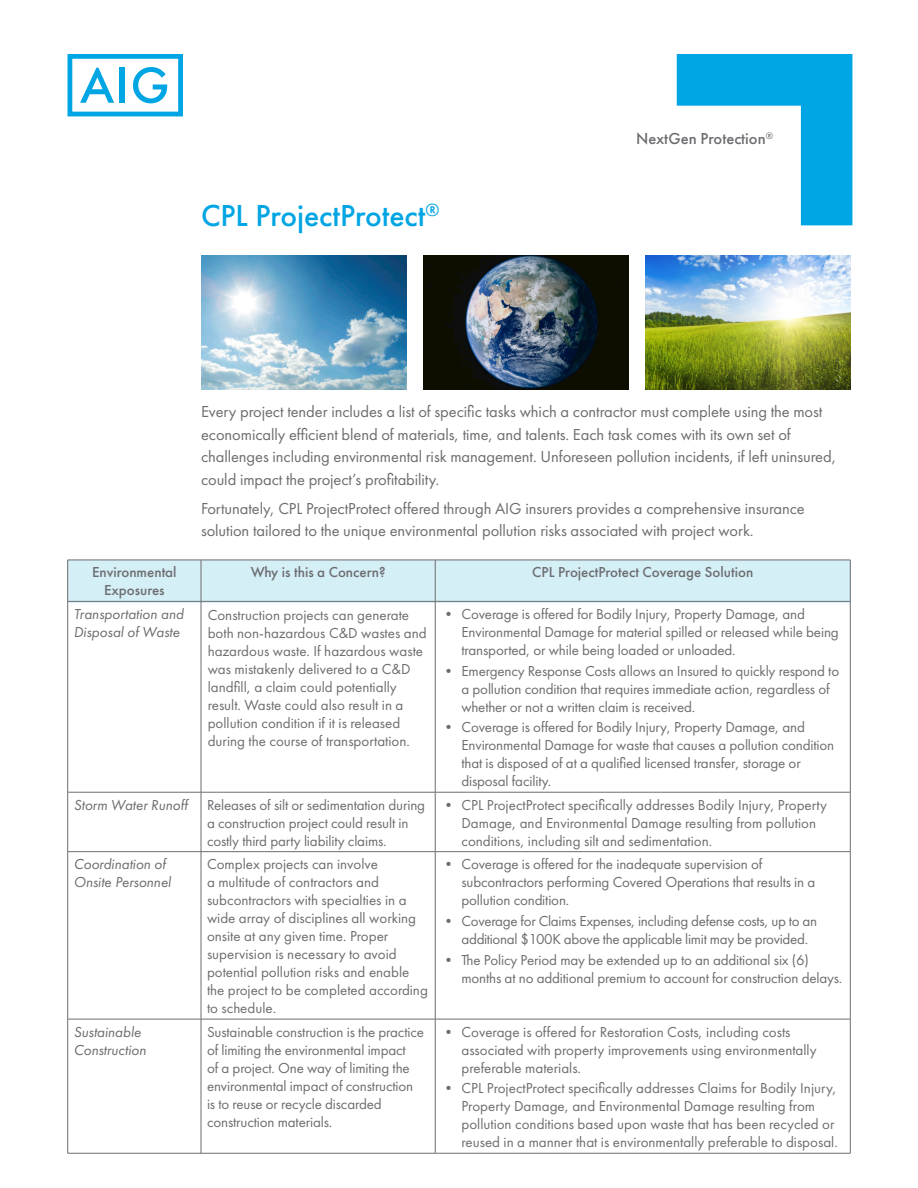
<style>
.page{position:relative;width:918px;height:1188px;background:#fff}
.page>*{position:absolute;margin:0;border:0;box-sizing:border-box;transform-origin:0 0}
.t1{font:500 31.5px "Futura PT";color:#00a5e3}
.t2{font:16.5px/22.5px "Futura PT";letter-spacing:-.005em;color:#6c6d70}
.t3{font:500 16.5px "Futura PT";color:#6c6d70}
.t4{font:15px/18px "Futura PT";letter-spacing:-.01em;color:#6c6d70}
.t5{font:italic 15px/18px "Futura PT";color:#6c6d70}
.t6{font:500 15px/18px "Futura PT";color:#6c6d70;text-align:center}
</style>
<div class="page">
<svg style="left:68px;top:54px;width:115px;height:62px"></svg>
<svg style="left:677px;top:54px;width:175px;height:171px"></svg>
<img style="left:201px;top:255px;width:205px;height:135px">
<img style="left:645px;top:255px;width:205px;height:135px">
<img style="left:424px;top:255px;width:205px;height:135px">
<div style="left:67px;top:560px;width:783px;height:43px;background:#d5eff6"></div>
<hr style="left:68px;top:560px;width:133px;height:1px;background:#6c6d70">
<hr style="left:67px;top:560px;width:1px;height:41px;background:#6c6d70">
<hr style="left:68px;top:601px;width:133px;height:1px;background:#6c6d70">
<hr style="left:201px;top:560px;width:234px;height:1px;background:#6c6d70">
<hr style="left:201px;top:560px;width:1px;height:41px;background:#6c6d70">
<hr style="left:201px;top:601px;width:234px;height:1px;background:#6c6d70">
<hr style="left:435px;top:560px;width:415px;height:1px;background:#6c6d70">
<hr style="left:435px;top:560px;width:1px;height:41px;background:#6c6d70">
<hr style="left:850px;top:560px;width:1px;height:41px;background:#6c6d70">
<hr style="left:435px;top:601px;width:415px;height:1px;background:#6c6d70">
<hr style="left:67px;top:602px;width:1px;height:190px;background:#6c6d70">
<hr style="left:850px;top:602px;width:1px;height:190px;background:#6c6d70">
<hr style="left:201px;top:602px;width:1px;height:190px;background:#6c6d70">
<hr style="left:435px;top:602px;width:1px;height:190px;background:#6c6d70">
<hr style="left:68px;top:792px;width:133px;height:1px;background:#6c6d70">
<hr style="left:67px;top:792px;width:1px;height:59px;background:#6c6d70">
<hr style="left:435px;top:792px;width:415px;height:1px;background:#6c6d70">
<hr style="left:850px;top:792px;width:1px;height:59px;background:#6c6d70">
<hr style="left:201px;top:792px;width:234px;height:1px;background:#6c6d70">
<hr style="left:201px;top:792px;width:1px;height:59px;background:#6c6d70">
<hr style="left:435px;top:792px;width:1px;height:59px;background:#6c6d70">
<hr style="left:201px;top:851px;width:234px;height:1px;background:#6c6d70">
<hr style="left:68px;top:851px;width:133px;height:1px;background:#6c6d70">
<hr style="left:67px;top:852px;width:1px;height:167px;background:#6c6d70">
<hr style="left:201px;top:852px;width:1px;height:167px;background:#6c6d70">
<hr style="left:435px;top:851px;width:415px;height:1px;background:#6c6d70">
<hr style="left:435px;top:852px;width:1px;height:167px;background:#6c6d70">
<hr style="left:850px;top:852px;width:1px;height:167px;background:#6c6d70">
<hr style="left:68px;top:1019px;width:133px;height:1px;background:#6c6d70">
<hr style="left:67px;top:1019px;width:1px;height:134px;background:#6c6d70">
<hr style="left:435px;top:1019px;width:415px;height:1px;background:#6c6d70">
<hr style="left:850px;top:1019px;width:1px;height:134px;background:#6c6d70">
<hr style="left:68px;top:1153px;width:133px;height:1px;background:#6c6d70">
<hr style="left:435px;top:1153px;width:415px;height:1px;background:#6c6d70">
<hr style="left:201px;top:1019px;width:234px;height:1px;background:#6c6d70">
<hr style="left:201px;top:1019px;width:1px;height:134px;background:#6c6d70">
<hr style="left:435px;top:1019px;width:1px;height:134px;background:#6c6d70">
<hr style="left:201px;top:1153px;width:234px;height:1px;background:#6c6d70">
<h1 class="t1" style="left:201px;top:197px;width:240px">CPL ProjectProtect<sup>®</sup></h1>
<p class="t3" style="left:636px;top:129px;width:138px">NextGen Protection<sup>®</sup></p>
<p class="t2" style="left:201px;top:400px;width:637px">Every project tender includes a list of specific tasks which a contractor must complete using the most economically efficient blend of materials, time, and talents. Each task comes with its own set of challenges including environmental risk management. Unforeseen pollution incidents, if left uninsured, could impact the project’s profitability.</p>
<p class="t2" style="left:201px;top:497px;width:605px">Fortunately, CPL ProjectProtect offered through AIG insurers provides a comprehensive insurance solution tailored to the unique environmental pollution risks associated with project work.</p>
<p class="t6" style="left:92px;top:563px;width:86px">Environmental<br>Exposures</p>
<p class="t6" style="left:251px;top:563px;width:136px">Why is this a Concern?</p>
<p class="t6" style="left:532px;top:563px;width:223px">CPL ProjectProtect Coverage Solution</p>
<p class="t5" style="left:74px;top:605px;width:111px">Transportation and<br>Disposal of Waste</p>
<p class="t4" style="left:208px;top:605px;width:220px">Construction projects can generate both non-hazardous C&amp;D wastes and hazardous waste. If hazardous waste was mistakenly delivered to a C&amp;D landfill, a claim could potentially result. Waste could also result in a pollution condition if it is released during the course of transportation.</p>
<p class="t4" style="left:461px;top:605px;width:379px;text-indent:-20px">• Coverage is offered for Bodily Injury, Property Damage, and<br>Environmental Damage for material spilled or released while being transported, or while being loaded or unloaded.</p>
<p class="t4" style="left:461px;top:661px;width:379px;text-indent:-20px">• Emergency Response Costs allows an Insured to quickly respond to a pollution condition that requires immediate action, regardless of whether or not a written claim is received.</p>
<p class="t4" style="left:461px;top:718px;width:374px;text-indent:-20px">• Coverage is offered for Bodily Injury, Property Damage, and Environmental Damage for waste that causes a pollution condition that is disposed of at a qualified licensed transfer, storage or disposal facility.</p>
<p class="t5" style="left:74px;top:796px;width:116px">Storm Water Runoff</p>
<p class="t4" style="left:207px;top:796px;width:220px">Releases of silt or sedimentation during a construction project could result in costly third party liability claims.</p>
<p class="t4" style="left:461px;top:796px;width:367px;text-indent:-20px">• CPL ProjectProtect specifically addresses Bodily Injury, Property<br>Damage, and Environmental Damage resulting from pollution conditions, including silt and sedimentation.</p>
<p class="t5" style="left:74px;top:855px;width:99px">Coordination of<br>Onsite Personnel</p>
<p class="t4" style="left:207px;top:855px;width:222px">Complex projects can involve<br>a multitude of contractors and subcontractors with specialties in a wide array of disciplines all working onsite at any given time. Proper supervision is necessary to avoid potential pollution risks and enable the project to be completed according to schedule.</p>
<p class="t4" style="left:461px;top:855px;width:355px;text-indent:-20px">• Coverage is offered for the inadequate supervision of subcontractors performing Covered Operations that results in a pollution condition.</p>
<p class="t4" style="left:461px;top:912px;width:357px;text-indent:-20px">• Coverage for Claims Expenses, including defense costs, up to an additional $100K above the applicable limit may be provided.</p>
<p class="t4" style="left:461px;top:950px;width:382px;text-indent:-20px">• The Policy Period may be extended up to an additional six (6) months at no additional premium to account for construction delays.</p>
<p class="t5" style="left:74px;top:1022px;width:74px">Sustainable<br>Construction</p>
<p class="t4" style="left:207px;top:1022px;width:219px">Sustainable construction is the practice of limiting the environmental impact<br>of a project. One way of limiting the environmental impact of construction is to reuse or recycle discarded construction materials.</p>
<p class="t4" style="left:461px;top:1022px;width:357px;text-indent:-20px">• Coverage is offered for Restoration Costs, including costs associated with property improvements using environmentally preferable materials.</p>
<p class="t4" style="left:461px;top:1079px;width:378px;text-indent:-20px">• CPL ProjectProtect specifically addresses Claims for Bodily Injury, Property Damage, and Environmental Damage resulting from pollution conditions based upon waste that has been recycled or reused in a manner that is environmentally preferable to disposal.</p>
</div>
